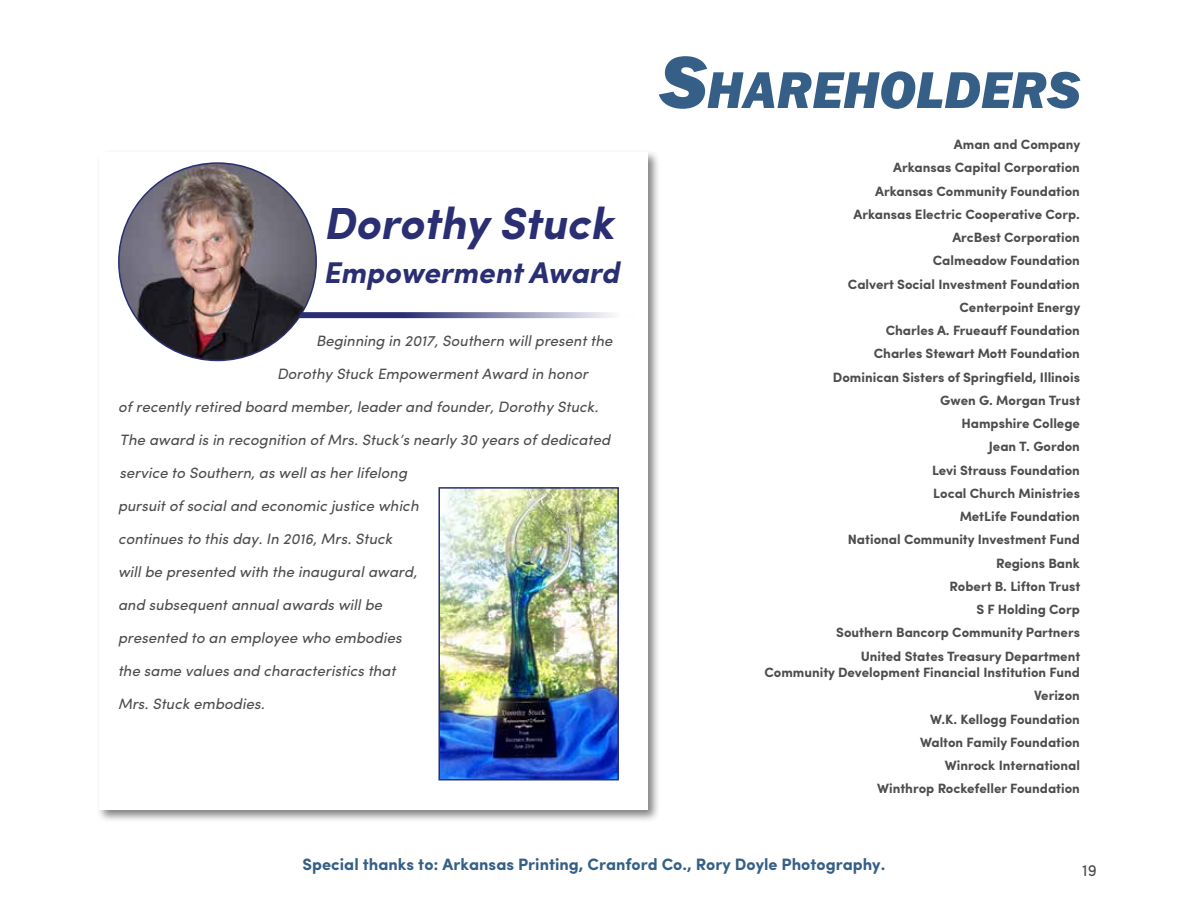
<style>
.page{position:relative;width:1188px;height:918px;background:#fff}
.page>*{position:absolute;margin:0;border:0;box-sizing:border-box;transform-origin:0 0}
.t1{font:italic 800 53.55px "Franklin Gothic";color:#355f86}
.t2{font:italic 700 45px "Sofia Pro";letter-spacing:-.005em;color:#2a2e72}
.t3{font:italic 700 30px "Sofia Pro";color:#2a2e72}
.t4{font:700 16.5px "Sofia Pro";color:#355f86}
.t5{font:16.5px "Sofia Pro";color:#4d4d4f}
.t6{font:italic 15px "Sofia Pro";color:#4d4d4f}
.t7{font:700 13.5px/23.2px "Sofia Pro";color:#4d4d4f;text-align:right}
.s1{font-size:76.5px}
</style>
<div class="page">
<div style="left:96px;top:149px;width:565px;height:674px;background:#000;opacity:.5"></div>
<div style="left:99px;top:152px;width:549px;height:658px;background:#fff"></div>
<img style="left:441px;top:490px;width:175px;height:287px">
<div style="left:438px;top:487px;width:181px;height:293px;border:2px solid #2a2e72"></div>
<svg style="left:299px;top:312px;width:313px;height:6px;background:#7173a1"></svg>
<img style="left:119px;top:163px;width:197px;height:197px;border-radius:99px">
<h2 class="t2" style="left:324px;top:189px;width:292px">Dorothy Stuck</h2>
<h3 class="t3" style="left:324px;top:249px;width:297px">Empowerment Award</h3>
<p class="t6" style="left:316px;top:330px;width:298px">Beginning in 2017, Southern will present the</p>
<p class="t6" style="left:277px;top:363px;width:312px">Dorothy Stuck Empowerment Award in honor</p>
<p class="t6" style="left:118px;top:396px;width:482px">of recently retired board member, leader and founder, Dorothy Stuck.</p>
<p class="t6" style="left:120px;top:429px;width:492px">The award is in recognition of Mrs. Stuck’s nearly 30 years of dedicated</p>
<p class="t6" style="left:120px;top:462px;width:289px">service to Southern, as well as her lifelong</p>
<p class="t6" style="left:118px;top:495px;width:302px">pursuit of social and economic justice which</p>
<p class="t6" style="left:118px;top:528px;width:276px">continues to this day. In 2016, Mrs. Stuck</p>
<p class="t6" style="left:118px;top:561px;width:301px">will be presented with the inaugural award,</p>
<p class="t6" style="left:118px;top:594px;width:266px">and subsequent annual awards will be</p>
<p class="t6" style="left:118px;top:627px;width:285px">presented to an employee who embodies</p>
<p class="t6" style="left:118px;top:660px;width:279px">the same values and characteristics that</p>
<p class="t6" style="left:118px;top:693px;width:148px">Mrs. Stuck embodies.</p>
<h1 class="t1" style="left:659px;top:55px;width:422px"><span class="s1">S</span>HAREHOLDERS</h1>
<p class="t7" style="left:833px;top:132px;width:249px">Aman and Company<br>Arkansas Capital Corporation<br>Arkansas Community Foundation<br>Arkansas Electric Cooperative Corp.<br>ArcBest Corporation<br>Calmeadow Foundation<br>Calvert Social Investment Foundation<br>Centerpoint Energy<br>Charles A. Frueauff Foundation<br>Charles Stewart Mott Foundation<br>Dominican Sisters of Springfield, Illinois<br>Gwen G. Morgan Trust<br>Hampshire College<br>Jean T. Gordon<br>Levi Strauss Foundation<br>Local Church Ministries<br>MetLife Foundation<br>National Community Investment Fund<br>Regions Bank<br>Robert B. Lifton Trust<br>S F Holding Corp<br>Southern Bancorp Community Partners<br>United States Treasury Department</p>
<p class="t7" style="left:764px;top:660px;width:317px">Community Development Financial Institution Fund<br>Verizon<br>W.K. Kellogg Foundation<br>Walton Family Foundation<br>Winrock International<br>Winthrop Rockefeller Foundation</p>
<p class="t4" style="left:303px;top:852px;width:584px">Special thanks to: Arkansas Printing, Cranford Co., Rory Doyle Photography.</p>
<p class="t5" style="left:1082px;top:858px;width:16px">19</p>
</div>
